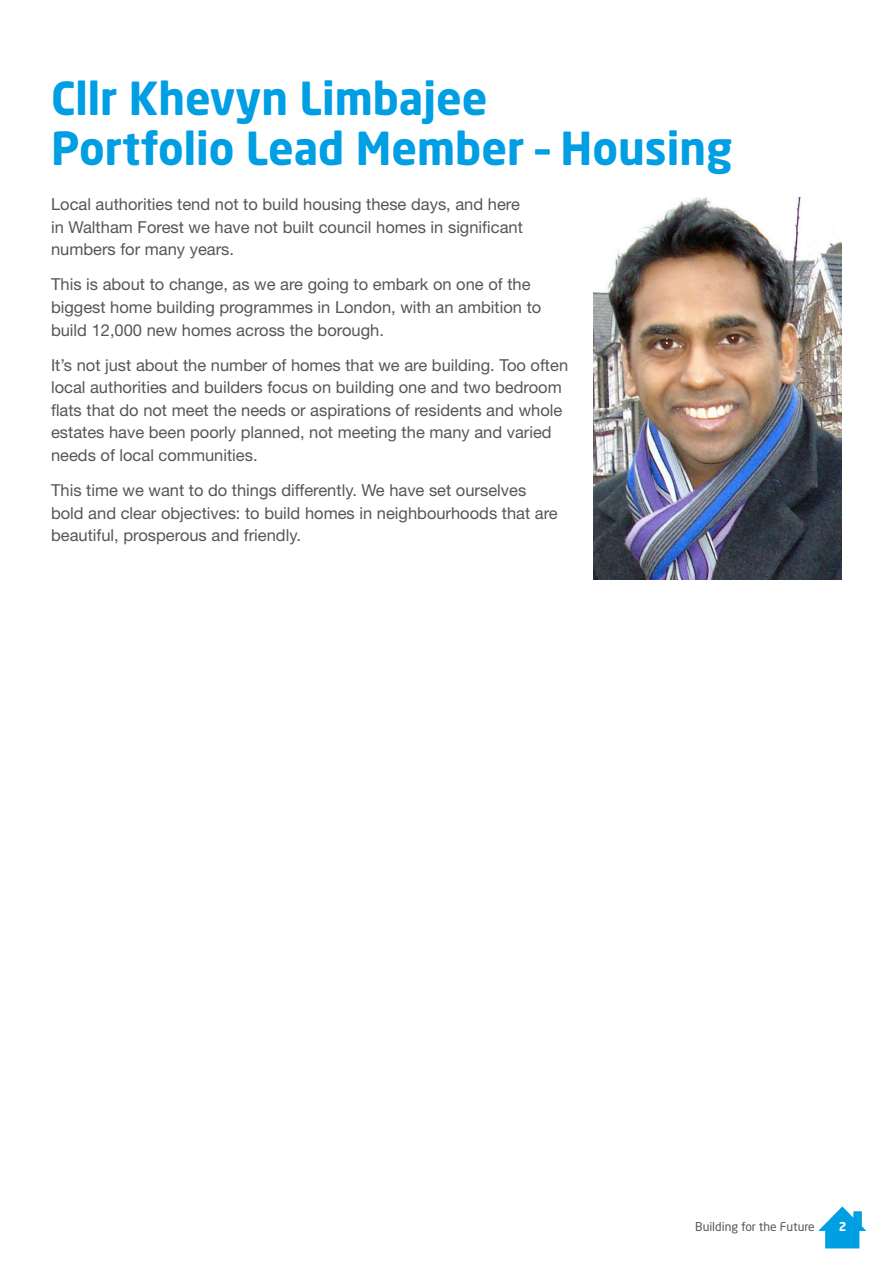
<style>
.page{position:relative;width:893px;height:1263px;background:#fff}
.page>*{position:absolute;margin:0;border:0;box-sizing:border-box;transform-origin:0 0}
.t1{font:700 45px/49.5px "Neo Sans Std";color:#009ee3}
.t2{font:16.5px/22.5px "Helvetica Neue LT";color:#565655}
.t3{font:12px "Neo Sans Std";color:#565655}
.t4{font:700 12px "Neo Sans Std";color:#fff}
</style>
<div class="page">
<svg style="left:818px;top:1206px;width:48px;height:42px"></svg>
<img style="left:594px;top:197px;width:248px;height:383px">
<h1 class="t1" style="left:51px;top:73px;width:683px">Cllr Khevyn Limbajee<br>Portfolio Lead Member – Housing</h1>
<p class="t2" style="left:51px;top:193px;width:473px">Local authorities tend not to build housing these days, and here in Waltham Forest we have not built council homes in significant numbers for many years.</p>
<p class="t2" style="left:51px;top:273px;width:492px">This is about to change, as we are going to embark on one of the biggest home building programmes in London, with an ambition to build 12,000 new homes across the borough.</p>
<p class="t2" style="left:51px;top:353px;width:519px">It’s not just about the number of homes that we are building. Too often local authorities and builders focus on building one and two bedroom flats that do not meet the needs or aspirations of residents and whole estates have been poorly planned, not meeting the many and varied needs of local communities.</p>
<p class="t2" style="left:51px;top:479px;width:508px">This time we want to do things differently. We have set ourselves bold and clear objectives: to build homes in neighbourhoods that are beautiful, prosperous and friendly.</p>
<p class="t3" style="left:695px;top:1219px;width:121px">Building for the Future</p>
<p class="t4" style="left:839px;top:1219px;width:9px">2</p>
</div>
